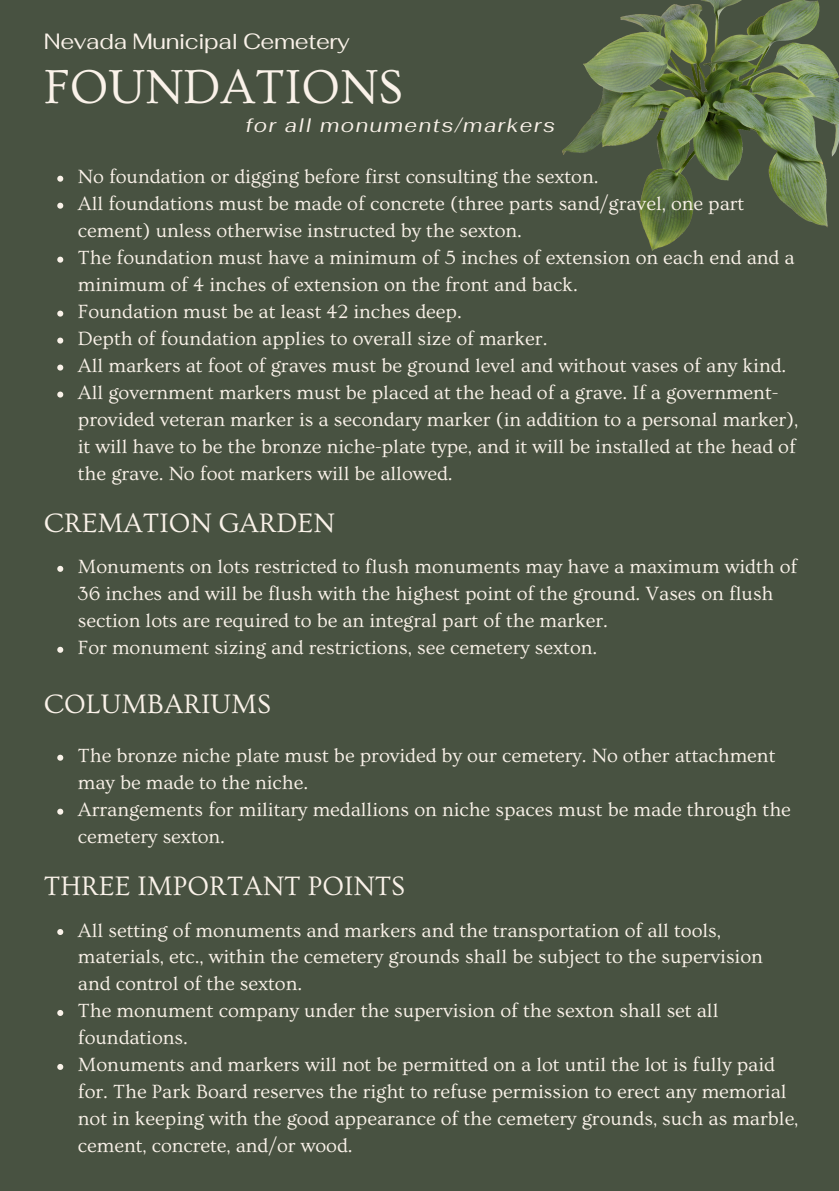
<style>
.page{position:relative;width:839px;height:1191px;background:#fff}
.page>*{position:absolute;margin:0;border:0;box-sizing:border-box;transform-origin:0 0}
.t1{font:50px "Ovo";color:#faf2e9}
.t2{font:28px "Ovo";color:#faf2e9}
.t3{font:22px "Fahkwang";letter-spacing:-.015em;color:#faf2e9}
.t4{font:20px/27px "Ovo";color:#faf2e9}
.t5{font:italic 20px "Fahkwang";letter-spacing:.08em;color:#faf2e9}
</style>
<div class="page">
<div style="left:0;top:0;width:838px;height:1190px;background:#485241"></div>
<img style="left:563px;top:0;width:275px;height:251px">
<svg style="left:57px;top:176px;width:6px;height:6px"></svg>
<svg style="left:57px;top:203px;width:6px;height:6px"></svg>
<svg style="left:57px;top:257px;width:6px;height:6px"></svg>
<svg style="left:57px;top:311px;width:6px;height:6px"></svg>
<svg style="left:57px;top:338px;width:6px;height:6px"></svg>
<svg style="left:57px;top:365px;width:6px;height:6px"></svg>
<svg style="left:57px;top:392px;width:6px;height:6px"></svg>
<svg style="left:57px;top:566px;width:6px;height:6px"></svg>
<svg style="left:57px;top:647px;width:6px;height:6px"></svg>
<svg style="left:57px;top:755px;width:6px;height:6px"></svg>
<svg style="left:57px;top:809px;width:6px;height:6px"></svg>
<svg style="left:57px;top:929px;width:6px;height:6px"></svg>
<svg style="left:57px;top:1010px;width:6px;height:6px"></svg>
<svg style="left:57px;top:1064px;width:6px;height:6px"></svg>
<p class="t3" style="left:44px;top:27px;width:307px">Nevada Municipal Cemetery</p>
<p class="t1" style="left:44px;top:60px;width:360px">FOUNDATIONS</p>
<p class="t5" style="left:245px;top:112px;width:311px">for all monuments/markers</p>
<p class="t4" style="left:78px;top:164px;width:522px">No foundation or digging before first consulting the sexton.</p>
<p class="t4" style="left:78px;top:191px;width:667px">All foundations must be made of concrete (three parts sand/gravel, one part cement) unless otherwise instructed by the sexton.</p>
<h1 class="t4" style="left:78px;top:245px;width:718px">The foundation must have a minimum of 5 inches of extension on each end and a minimum of 4 inches of extension on the front and back.</h1>
<p class="t4" style="left:78px;top:299px;width:385px">Foundation must be at least 42 inches deep.</p>
<p class="t4" style="left:78px;top:326px;width:471px">Depth of foundation applies to overall size of marker.</p>
<p class="t4" style="left:78px;top:353px;width:709px">All markers at foot of graves must be ground level and without vases of any kind.</p>
<p class="t4" style="left:78px;top:380px;width:721px">All government markers must be placed at the head of a grave. If a government&shy;provided veteran marker is a secondary marker (in addition to a personal marker), it will have to be the bronze niche-plate type, and it will be installed at the head of the grave. No foot markers will be allowed.</p>
<p class="t2" style="left:44px;top:508px;width:292px">CREMATION GARDEN</p>
<h2 class="t4" style="left:78px;top:554px;width:720px">Monuments on lots restricted to flush monuments may have a maximum width of<br>36 inches and will be flush with the highest point of the ground. Vases on flush section lots are required to be an integral part of the marker.</h2>
<p class="t4" style="left:78px;top:635px;width:521px">For monument sizing and restrictions, see cemetery sexton.</p>
<p class="t2" style="left:44px;top:689px;width:229px">COLUMBARIUMS</p>
<p class="t4" style="left:78px;top:743px;width:699px">The bronze niche plate must be provided by our cemetery. No other attachment may be made to the niche.</p>
<p class="t4" style="left:78px;top:797px;width:714px">Arrangements for military medallions on niche spaces must be made through the cemetery sexton.</p>
<p class="t2" style="left:44px;top:871px;width:363px">THREE IMPORTANT POINTS</p>
<h2 class="t4" style="left:78px;top:917px;width:686px">All setting of monuments and markers and the transportation of all tools, materials, etc., within the cemetery grounds shall be subject to the supervision and control of the sexton.</h2>
<h2 class="t4" style="left:78px;top:998px;width:642px">The monument company under the supervision of the sexton shall set all foundations.</h2>
<p class="t4" style="left:78px;top:1052px;width:722px">Monuments and markers will not be permitted on a lot until the lot is fully paid for. The Park Board reserves the right to refuse permission to erect any memorial not in keeping with the good appearance of the cemetery grounds, such as marble, cement, concrete, and/or wood.</p>
</div>
